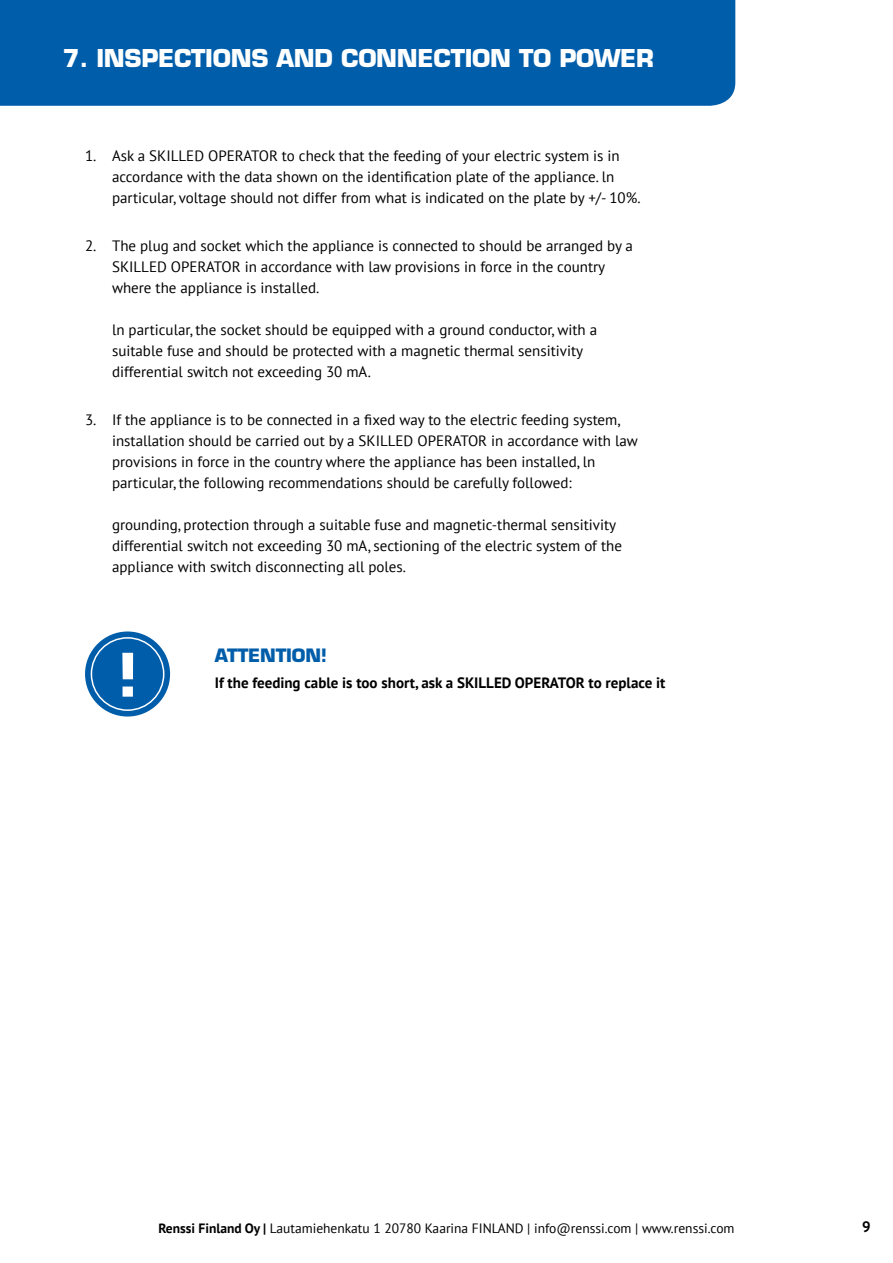
<style>
.page{position:relative;width:893px;height:1263px;background:#fff}
.page>*{position:absolute;margin:0;border:0;box-sizing:border-box;transform-origin:0 0}
.t1{font:700 24px "Eurostile LT Std";letter-spacing:-.01em;color:#fff}
.t2{font:700 18px "Eurostile LT Std";letter-spacing:-.01em;color:#005da9}
.t3{font:15px/21px "PT Sans";color:#000}
.t4{font:700 15px "PT Sans";color:#000}
.t5{font:13.5px "PT Sans";color:#000}
.s1{font-weight:700}
</style>
<div class="page">
<div style="left:0;top:0;width:735px;height:106px;background:#005da9"></div>
<div style="left:85px;top:631px;width:85px;height:85px;background:#005da9;border-radius:50%"></div>
<svg style="left:122px;top:653px;width:11px;height:44px"></svg>
<div style="left:91px;top:637px;width:73px;height:74px;border:2px solid #fff;border-radius:50%"></div>
<h1 class="t1" style="left:63px;top:49px;width:593px">7. INSPECTIONS AND CONNECTION TO POWER</h1>
<p class="t3" style="left:112px;top:147px;width:530px;text-indent:-27px">1. Ask a SKILLED OPERATOR to check that the feeding of your electric system is in accordance with the data shown on the identification plate of the appliance. ln particular, voltage should not differ from what is indicated on the plate by +/- 10%.</p>
<p class="t3" style="left:112px;top:237px;width:522px;text-indent:-27px">2. The plug and socket which the appliance is connected to should be arranged by a<br>SKILLED OPERATOR in accordance with law provisions in force in the country where the appliance is installed.</p>
<p class="t3" style="left:112px;top:321px;width:487px">ln particular, the socket should be equipped with a ground conductor, with a suitable fuse and should be protected with a magnetic thermal sensitivity differential switch not exceeding 30 mA.</p>
<p class="t3" style="left:112px;top:411px;width:527px;text-indent:-27px">3. If the appliance is to be connected in a fixed way to the electric feeding system, installation should be carried out by a SKILLED OPERATOR in accordance with law provisions in force in the country where the appliance has been installed, ln particular, the following recommendations should be carefully followed:</p>
<p class="t3" style="left:112px;top:516px;width:511px">grounding, protection through a suitable fuse and magnetic-thermal sensitivity differential switch not exceeding 30 mA, sectioning of the electric system of the appliance with switch disconnecting all poles.</p>
<p class="t2" style="left:215px;top:649px;width:114px">ATTENTION!</p>
<p class="t4" style="left:215px;top:677px;width:452px">If the feeding cable is too short, ask a SKILLED OPERATOR to replace it</p>
<p class="t5" style="left:158px;top:1222px;width:578px"><span class="s1">Renssi Finland Oy |</span> Lautamiehenkatu 1 20780 Kaarina FINLAND | info@renssi.com | www.renssi.com</p>
<p class="t4" style="left:862px;top:1221px;width:10px">9</p>
</div>
